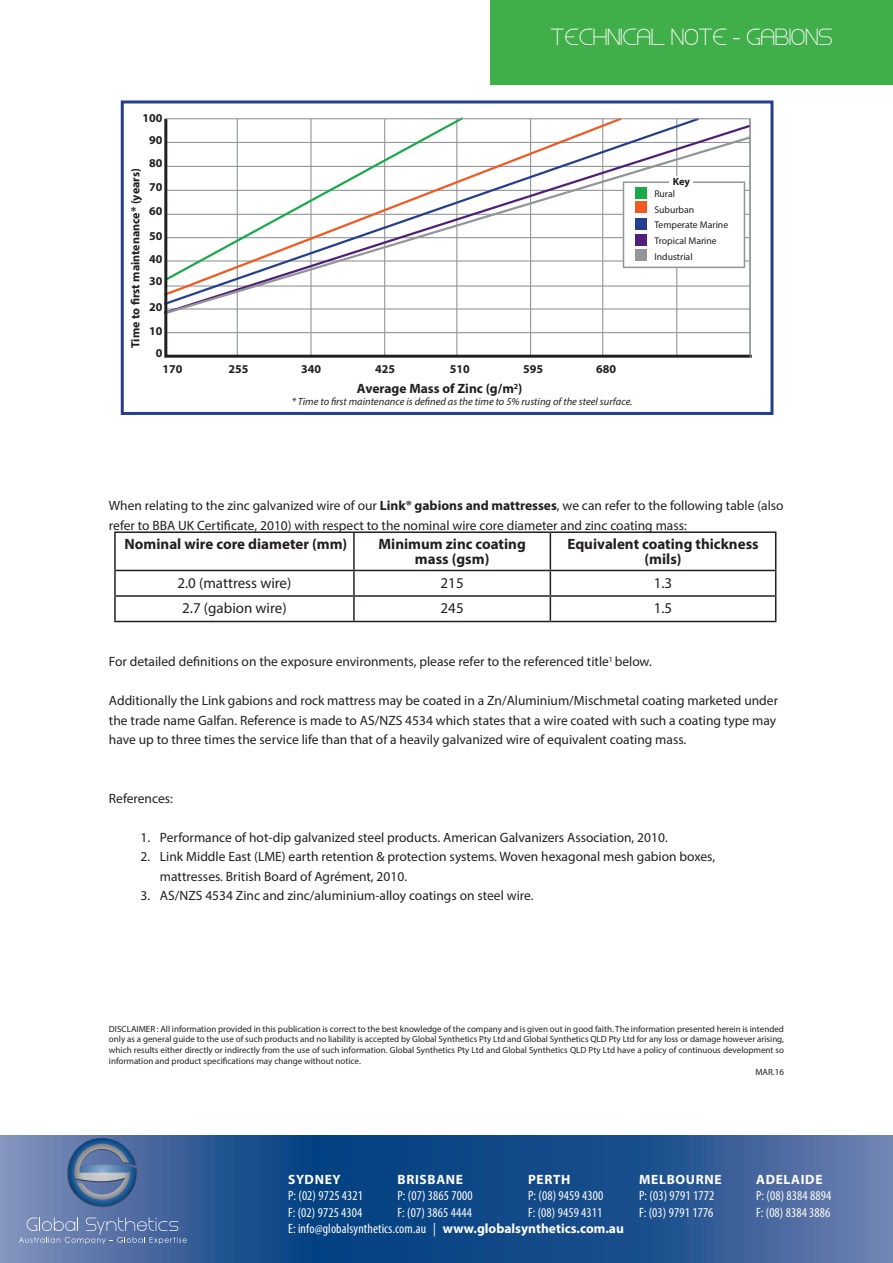
<style>
.page{position:relative;width:893px;height:1263px;background:#fff}
.page>*{position:absolute;margin:0;border:0;box-sizing:border-box;transform-origin:0 0}
.t1{font:19.5px "Steiner";letter-spacing:.01em;color:#fff}
.t2{font:700 15px/15px "Myriad Pro";color:#231f20;text-align:center}
.t3{font:15px "Myriad Pro";color:#231f20}
.t4{font:13.5px/19.5px "Myriad Pro";color:#231f20}
.t5{font:condensed 13.5px "Myriad Pro";letter-spacing:.01em;color:#fff}
.t6{font:700 13.5px "Myriad Pro";letter-spacing:.05em;color:#fff}
.t7{font:700 13.5px "Myriad Pro";color:#231f20}
.t8{font:700 12px "Myriad Pro";color:#231f20}
.t9{font:italic 10.5px "Myriad Pro";color:#231f20}
.t10{font:700 10.5px "Myriad Pro";color:#231f20}
.t11{font:9.75px/15.9px "Myriad Pro";color:#231f20}
.t12{font:9px "Myriad Pro";color:#231f20}
.s1{font-weight:700}
.s2{font-weight:700;font-stretch:normal}
</style>
<div class="page">
<svg style="left:0;top:1135px;width:893px;height:128px;background:#2c5994"></svg>
<img style="left:67px;top:1137px;width:70px;height:71px">
<svg style="left:68px;top:1138px;width:70px;height:68px;background:#5a769f"></svg>
<svg style="left:19px;top:1217px;width:168px;height:27px;background:#6e84b2"></svg>
<div style="left:491px;top:0;width:402px;height:85px;background:#40ae49"></div>
<div style="left:121px;top:100px;width:652px;height:315px;border:3px solid #253f8e"></div>
<svg style="left:165px;top:118px;width:586px;height:240px"></svg>
<hr style="left:114px;top:531px;width:240px;height:2px;background:#231f20">
<hr style="left:114px;top:533px;width:2px;height:37px;background:#231f20">
<hr style="left:354px;top:531px;width:196px;height:2px;background:#231f20">
<hr style="left:353px;top:533px;width:2px;height:37px;background:#231f20">
<hr style="left:550px;top:531px;width:226px;height:2px;background:#231f20">
<hr style="left:550px;top:533px;width:1px;height:37px;background:#231f20">
<hr style="left:775px;top:533px;width:1px;height:37px;background:#231f20">
<hr style="left:114px;top:570px;width:240px;height:1px;background:#231f20">
<hr style="left:114px;top:571px;width:2px;height:24px;background:#231f20">
<hr style="left:354px;top:570px;width:196px;height:1px;background:#231f20">
<hr style="left:353px;top:571px;width:2px;height:24px;background:#231f20">
<hr style="left:550px;top:570px;width:226px;height:1px;background:#231f20">
<hr style="left:114px;top:595px;width:240px;height:2px;background:#231f20">
<hr style="left:114px;top:597px;width:2px;height:24px;background:#231f20">
<hr style="left:354px;top:595px;width:196px;height:2px;background:#231f20">
<hr style="left:353px;top:597px;width:2px;height:24px;background:#231f20">
<hr style="left:550px;top:595px;width:226px;height:2px;background:#231f20">
<svg style="left:550px;top:571px;width:1px;height:50px"></svg>
<svg style="left:775px;top:571px;width:1px;height:50px"></svg>
<hr style="left:114px;top:621px;width:240px;height:1px;background:#231f20">
<hr style="left:354px;top:621px;width:196px;height:1px;background:#231f20">
<hr style="left:550px;top:621px;width:226px;height:1px;background:#231f20">
<p class="t8" style="left:143px;top:111px;width:21px">100</p>
<p class="t8" style="left:149px;top:132px;width:15px">90</p>
<p class="t8" style="left:149px;top:155px;width:15px">80</p>
<p class="t8" style="left:128px;top:348px;width:181px;rotate:-90deg">Time to first maintenance* (years)</p>
<p class="t8" style="left:149px;top:179px;width:15px">70</p>
<p class="t8" style="left:149px;top:204px;width:15px">60</p>
<p class="t8" style="left:149px;top:228px;width:15px">50</p>
<p class="t8" style="left:149px;top:251px;width:15px">40</p>
<p class="t8" style="left:149px;top:273px;width:15px">30</p>
<p class="t8" style="left:149px;top:299px;width:15px">20</p>
<p class="t8" style="left:149px;top:323px;width:15px">10</p>
<p class="t8" style="left:156px;top:345px;width:8px">0</p>
<p class="t8" style="left:163px;top:361px;width:21px">170</p>
<h1 class="t1" style="left:551px;top:28px;width:283px">TECHNICAL NOTE - GABIONS</h1>
<p class="t10" style="left:673px;top:174px;width:19px">Key</p>
<p class="t11" style="left:654px;top:185px;width:75px">Rural<br>Suburban<br>Temperate Marine<br>Tropical Marine<br>Industrial</p>
<p class="t8" style="left:228px;top:361px;width:21px">255</p>
<p class="t8" style="left:301px;top:361px;width:21px">340</p>
<p class="t8" style="left:375px;top:361px;width:21px">425</p>
<p class="t8" style="left:450px;top:361px;width:21px">510</p>
<p class="t8" style="left:523px;top:361px;width:21px">595</p>
<p class="t8" style="left:596px;top:361px;width:21px">680</p>
<p class="t7" style="left:357px;top:380px;width:167px">Average Mass of Zinc (g/m<sup>2</sup>)</p>
<p class="t9" style="left:292px;top:395px;width:342px">* Time to first maintenance is defined as the time to 5% rusting of the steel surface.</p>
<p class="t4" style="left:109px;top:496px;width:676px">When relating to the zinc galvanized wire of our <span class="s1">Link® gabions and mattresses</span>, we can refer to the following table (also refer to BBA UK Certificate, 2010) with respect to the nominal wire core diameter and zinc coating mass:</p>
<p class="t2" style="left:125px;top:536px;width:224px">Nominal wire core diameter (mm)</p>
<p class="t2" style="left:378px;top:536px;width:149px">Minimum zinc coating mass (gsm)</p>
<p class="t2" style="left:567px;top:536px;width:193px">Equivalent coating thickness (mils)</p>
<p class="t3" style="left:177px;top:573px;width:115px">2.0 (mattress wire)</p>
<p class="t3" style="left:441px;top:573px;width:25px">215</p>
<p class="t3" style="left:654px;top:573px;width:20px">1.3</p>
<p class="t3" style="left:182px;top:599px;width:106px">2.7 (gabion wire)</p>
<p class="t3" style="left:441px;top:599px;width:25px">245</p>
<p class="t3" style="left:654px;top:599px;width:20px">1.5</p>
<p class="t4" style="left:109px;top:652px;width:544px">For detailed definitions on the exposure environments, please refer to the referenced title<sup>1</sup> below.</p>
<p class="t4" style="left:109px;top:691px;width:671px">Additionally the Link gabions and rock mattress may be coated in a Zn/Aluminium/Mischmetal coating marketed under the trade name Galfan. Reference is made to AS/NZS 4534 which states that a wire coated with such a coating type may have up to three times the service life than that of a heavily galvanized wire of equivalent coating mass.</p>
<p class="t4" style="left:109px;top:788px;width:66px">References:</p>
<p class="t4" style="left:140px;top:827px;width:529px">1. Performance of hot-dip galvanized steel products. American Galvanizers Association, 2010.</p>
<p class="t4" style="left:160px;top:847px;width:557px;text-indent:-19px">2. Link Middle East (LME) earth retention &amp; protection systems. Woven hexagonal mesh gabion boxes, mattresses. British Board of Agrément, 2010.</p>
<p class="t4" style="left:140px;top:886px;width:395px">3. AS/NZS 4534 Zinc and zinc/aluminium-alloy coatings on steel wire.</p>
<p class="t12" style="left:109px;top:1023px;width:677px">DISCLAIMER : All information provided in this publication is correct to the best knowledge of the company and is given out in good faith. The information presented herein is intended</p>
<p class="t12" style="left:109px;top:1034px;width:677px">only as a general guide to the use of such products and no liability is accepted by Global Synthetics Pty Ltd and Global Synthetics QLD Pty Ltd for any loss or damage however arising,</p>
<p class="t12" style="left:109px;top:1045px;width:677px">which results either directly or indirectly from the use of such information. Global Synthetics Pty Ltd and Global Synthetics QLD Pty Ltd have a policy of continuous development so</p>
<p class="t12" style="left:109px;top:1055px;width:253px">information and product specifications may change without notice.</p>
<p class="t12" style="left:755px;top:1066px;width:30px">MAR.16</p>
<p class="t6" style="left:288px;top:1171px;width:54px">SYDNEY</p>
<p class="t6" style="left:398px;top:1171px;width:67px">BRISBANE</p>
<p class="t6" style="left:528px;top:1171px;width:44px">PERTH</p>
<p class="t6" style="left:639px;top:1171px;width:84px">MELBOURNE</p>
<p class="t6" style="left:756px;top:1171px;width:68px">ADELAIDE</p>
<p class="t5" style="left:288px;top:1188px;width:77px">P: (02) 9725 4321</p>
<p class="t5" style="left:398px;top:1188px;width:77px">P: (07) 3865 7000</p>
<p class="t5" style="left:528px;top:1188px;width:77px">P: (08) 9459 4300</p>
<p class="t5" style="left:639px;top:1188px;width:77px">P: (03) 9791 1772</p>
<p class="t5" style="left:756px;top:1188px;width:77px">P: (08) 8384 8894</p>
<p class="t5" style="left:288px;top:1204px;width:76px">F: (02) 9725 4304</p>
<p class="t5" style="left:398px;top:1204px;width:76px">F: (07) 3865 4444</p>
<p class="t5" style="left:528px;top:1204px;width:76px">F: (08) 9459 4311</p>
<p class="t5" style="left:639px;top:1204px;width:76px">F: (03) 9791 1776</p>
<p class="t5" style="left:756px;top:1204px;width:76px">F: (08) 8384 3886</p>
<p class="t5" style="left:288px;top:1220px;width:337px">E: info@globalsynthetics.com.au | <span class="s2">www.globalsynthetics.com.au</span></p>
</div>
